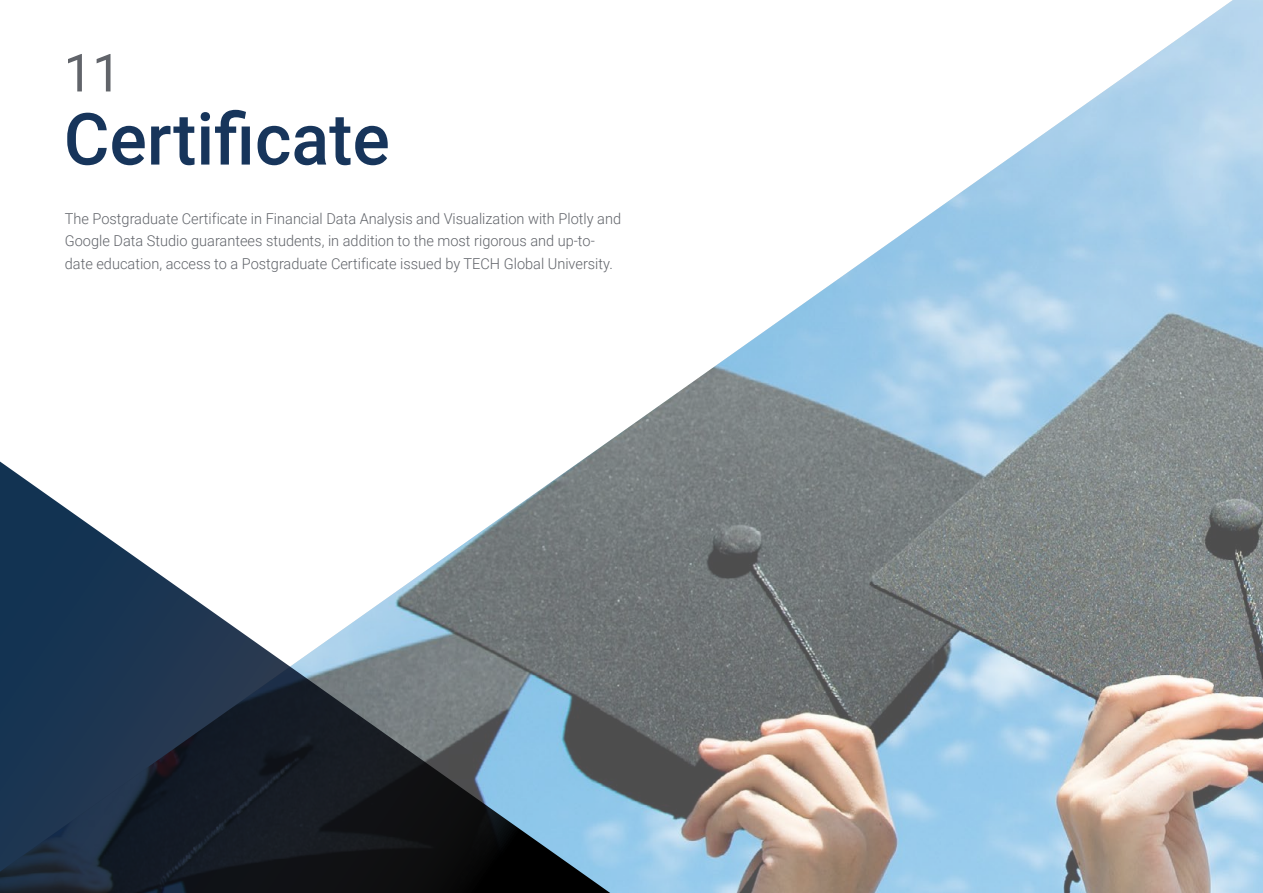
<style>
.page{position:relative;width:1263px;height:893px;background:#fff}
.page>*{position:absolute;margin:0;border:0;box-sizing:border-box;transform-origin:0 0}
.t1{font:500 72px "Roboto";color:#17355b}
.t2{font:52.5px "Roboto";color:#61646a}
.t3{font:300 15px/22.5px "Roboto";color:#61646a}
</style>
<div class="page">
<img style="left:602px;top:0;width:661px;height:893px">
<svg style="left:0;top:446px;width:640px;height:447px"></svg>
<h2 class="t2" style="left:64px;top:36px;width:59px">11</h2>
<h1 class="t1" style="left:64px;top:89px;width:328px">Certificate</h1>
<p class="t3" style="left:65px;top:207px;width:558px">The Postgraduate Certificate in Financial Data Analysis and Visualization with Plotly and<br>Google Data Studio guarantees students, in addition to the most rigorous and up-to&shy;date education, access to a Postgraduate Certificate issued by TECH Global University.</p>
</div>
